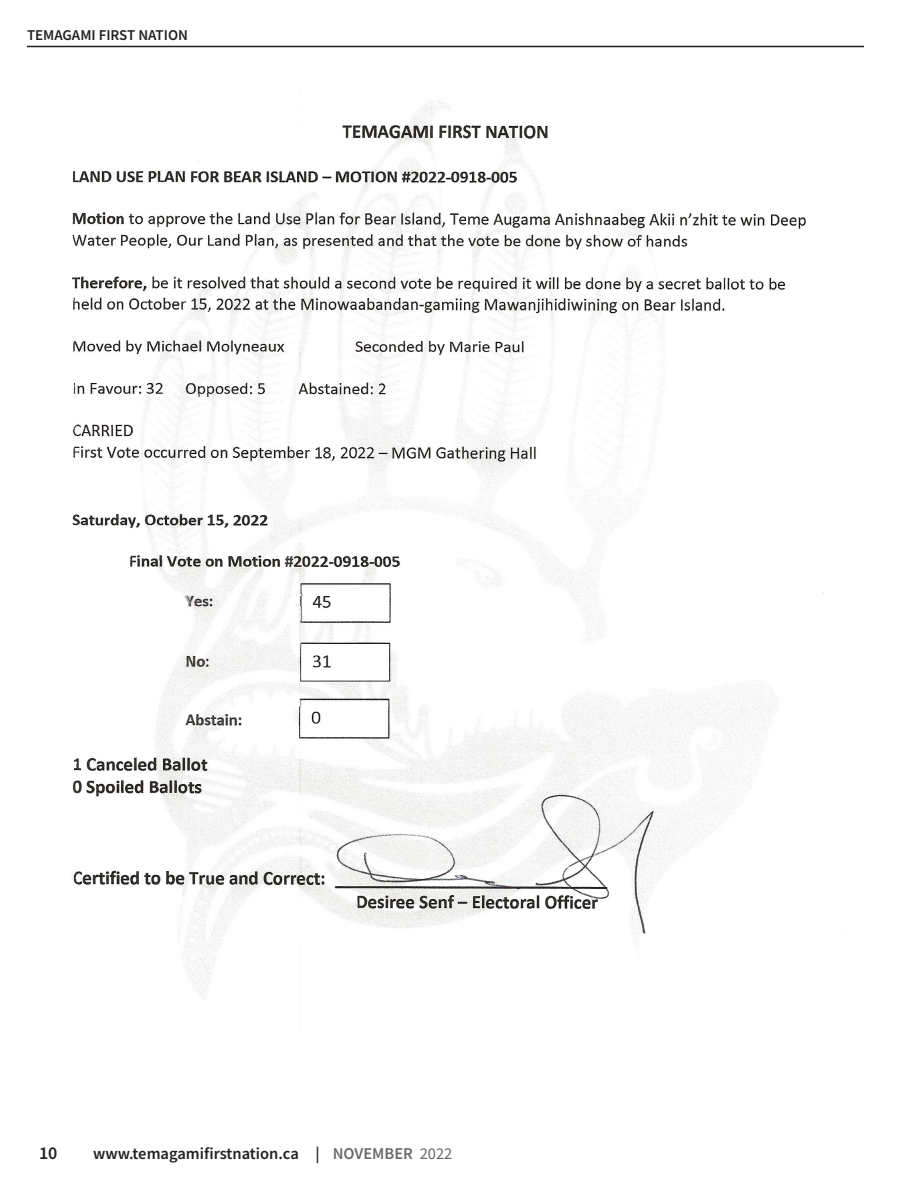
<style>
.page{position:relative;width:918px;height:1188px;background:#fff}
.page>*{position:absolute;margin:0;border:0;box-sizing:border-box;transform-origin:0 0}
.t1{font:600 18px "Source Sans Pro";color:#231f20}
.t2{font:600 16.5px "Source Sans Pro";color:#231f20}
.t3{font:600 15px "Source Sans Pro";color:#231f20}
.s1{color:#69696c}
.s2{font-weight:400;color:#69696c}
</style>
<div class="page">
<hr style="left:27px;top:46px;width:837px;height:1px;background:#231f20">
<img style="left:72px;top:101px;width:752px;height:899px">
<p class="t3" style="left:27px;top:25px;width:162px">TEMAGAMI FIRST NATION</p>
<p class="t1" style="left:39px;top:1141px;width:20px">10</p>
<p class="t2" style="left:93px;top:1143px;width:361px">www.temagamifirstnation.ca | <span class="s1">NOVEMBER</span> <span class="s2">2022</span></p>
</div>
